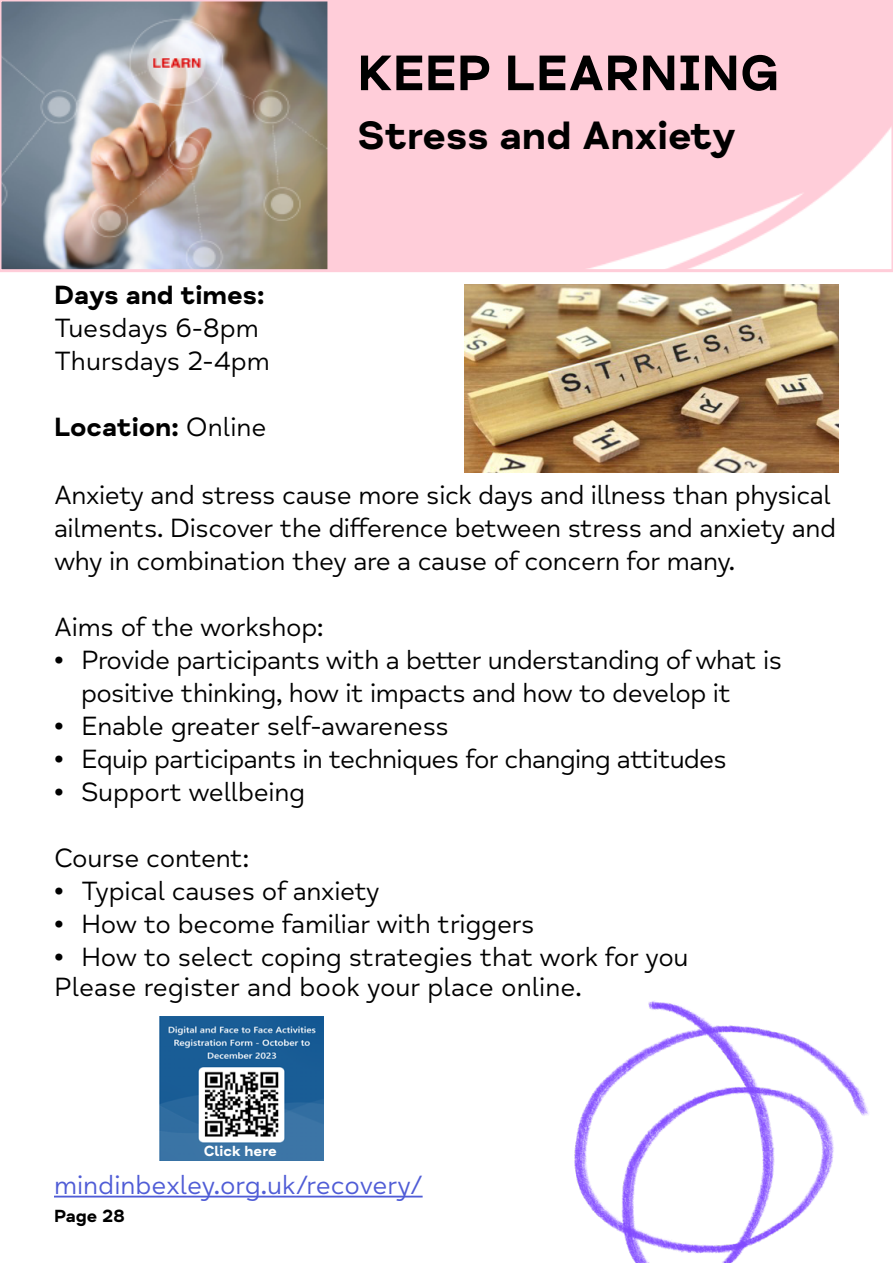
<style>
.page{position:relative;width:893px;height:1263px;background:#fff}
.page>*{position:absolute;margin:0;border:0;box-sizing:border-box;transform-origin:0 0}
.t1{font:700 51px "Mind Meridian";color:#000}
.t2{font:700 40.5px "Mind Meridian";color:#000}
.t3{font:27px/33px "Mind Meridian";letter-spacing:-.015em;color:#000}
.t4{font:27px "Mind Meridian";color:#4f5cd6}
.t5{font:700 27px "Mind Meridian";color:#000}
.t6{font:700 18px "Mind Meridian";color:#000}
.t7{font:700 15px "Mind Meridian";color:#fff}
.s1{font-weight:400}
</style>
<div class="page">
<svg style="left:0;top:0;width:893px;height:272px;background:#dcbdc3"></svg>
<img style="left:574px;top:1000px;width:295px;height:263px">
<hr style="left:54px;top:1196px;width:369px;height:1px;background:#4f5cd6">
<img style="left:465px;top:285px;width:374px;height:187px">
<img style="left:159px;top:1016px;width:164px;height:144px">
<p class="t5" style="left:54px;top:279px;width:212px">Days and times:</p>
<p class="t3" style="left:54px;top:312px;width:217px">Tuesdays 6-8pm<br>Thursdays 2-4pm</p>
<p class="t5" style="left:54px;top:411px;width:214px">Location: <span class="s1">Online</span></p>
<h1 class="t1" style="left:357px;top:43px;width:424px">KEEP LEARNING</h1>
<h2 class="t2" style="left:357px;top:111px;width:380px">Stress and Anxiety</h2>
<p class="t3" style="left:54px;top:479px;width:784px">Anxiety and stress cause more sick days and illness than physical ailments. Discover the difference between stress and anxiety and why in combination they are a cause of concern for many.</p>
<p class="t3" style="left:54px;top:611px;width:271px">Aims of the workshop:</p>
<p class="t3" style="left:81px;top:644px;width:703px;text-indent:-27px">• Provide participants with a better understanding of what is positive thinking, how it impacts and how to develop it</p>
<p class="t3" style="left:54px;top:710px;width:397px">• Enable greater self-awareness</p>
<p class="t3" style="left:54px;top:743px;width:674px">• Equip participants in techniques for changing attitudes</p>
<p class="t3" style="left:54px;top:776px;width:253px">• Support wellbeing</p>
<p class="t3" style="left:54px;top:842px;width:197px">Course content:</p>
<p class="t3" style="left:54px;top:875px;width:327px">• Typical causes of anxiety</p>
<p class="t3" style="left:54px;top:908px;width:482px">• How to become familiar with triggers</p>
<p class="t3" style="left:54px;top:942px;width:636px;line-height:30px">• How to select coping strategies that work for you<br>Please register and book your place online.</p>
<p class="t7" style="left:204px;top:1142px;width:75px">Click here</p>
<p class="t4" style="left:54px;top:1170px;width:370px">mindinbexley.org.uk/recovery/</p>
<p class="t6" style="left:54px;top:1205px;width:72px">Page 28</p>
</div>
